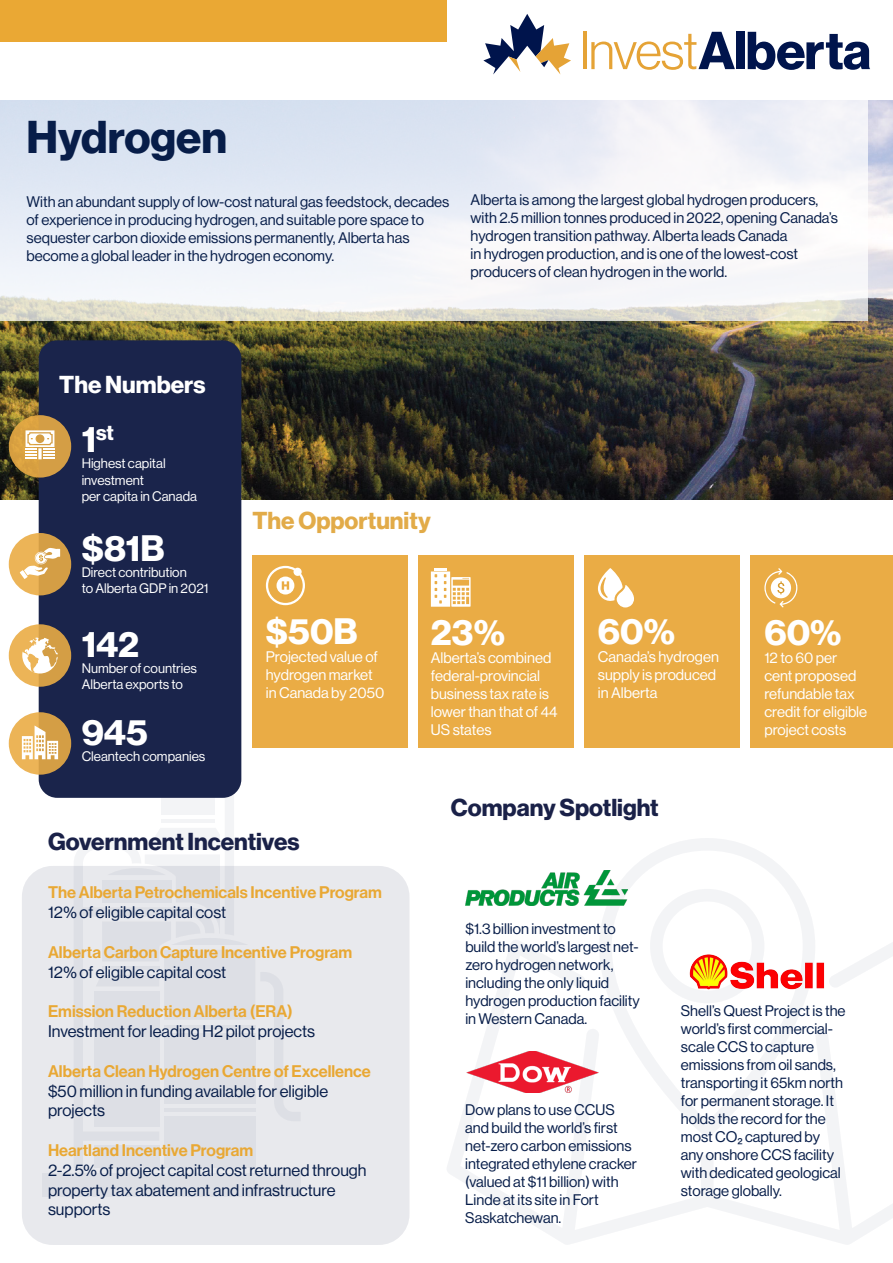
<style>
.page{position:relative;width:893px;height:1263px;background:#fff}
.page>*{position:absolute;margin:0;border:0;box-sizing:border-box;transform-origin:0 0}
.t1{font:45px "N Haas Grotesk DS Pro 75 Bd";color:#071d49}
.t2{font:36px "N Haas Grotesk DS Pro 75 Bd";color:#fff}
.t3{font:24px "N Haas Grotesk DS Pro 75 Bd";color:#1a2148}
.t4{font:24px "N Haas Grotesk DS Pro 75 Bd";color:#e2ab48}
.t5{font:24px "N Haas Grotesk DS Pro 75 Bd";color:#fff}
.t6{font:21px "N Haas Grotesk DS Pro 75 Bd";color:#fff}
.t7{font:16.5px/19.8px "N Haas Grotesk DS Pro 55 Rg";color:#071d49}
.t8{font:16.5px "N Haas Grotesk DS Pro 65 Md";color:#e9a834}
.t9{font:15px/18px "N Haas Grotesk DS Pro 55 Rg";color:#071d49}
.t10{font:15px/18px "N Haas Grotesk DS Pro 55 Rg";color:#fff}
.t11{font:13.5px/16.2px "N Haas Grotesk DS Pro 55 Rg";color:#fff}
.s1{font-size:36px}
</style>
<div class="page">
<svg style="left:153px;top:672px;width:148px;height:194px"></svg>
<svg style="left:74px;top:840px;width:140px;height:26px;fill:#f3f4f6"></svg>
<div style="left:22px;top:866px;width:387px;height:379px;background:#e8e9ed;border-radius:31px"></div>
<img style="left:0;top:101px;width:893px;height:399px">
<svg style="left:0;top:100px;width:868px;height:220px"></svg>
<div style="left:0;top:0;width:446px;height:42px;background:#eaa834"></div>
<div style="left:39px;top:340px;width:202px;height:458px;background:#1a244b;border-radius:19px"></div>
<svg style="left:9px;top:415px;width:62px;height:63px;background:#d59f45"></svg>
<div style="left:9px;top:533px;width:62px;height:62px;background:linear-gradient(to right,#f2ba5c,#cd9740);border-radius:50%"></div>
<svg style="left:9px;top:624px;width:62px;height:63px;background:#dda84f"></svg>
<div style="left:252px;top:555px;width:156px;height:192px;background:#eaac45"></div>
<hr style="left:583px;top:32px;width:4px;height:37px;background:#e5a336">
<svg style="left:591px;top:32px;width:144px;height:38px"></svg>
<div style="left:736px;top:32px;width:9px;height:37px;background:#00144c"></div>
<svg style="left:748px;top:32px;width:122px;height:38px"></svg>
<svg style="left:483px;top:14px;width:88px;height:61px"></svg>
<div style="left:418px;top:555px;width:156px;height:192px;background:#eaac45"></div>
<svg style="left:26px;top:430px;width:28px;height:29px"></svg>
<svg style="left:20px;top:548px;width:40px;height:31px"></svg>
<svg style="left:9px;top:712px;width:62px;height:63px;background:#dda850"></svg>
<svg style="left:22px;top:725px;width:36px;height:34px"></svg>
<svg style="left:22px;top:637px;width:36px;height:36px"></svg>
<svg style="left:266px;top:566px;width:39px;height:39px"></svg>
<svg style="left:431px;top:568px;width:40px;height:39px"></svg>
<div style="left:584px;top:555px;width:156px;height:192px;background:#eaac45"></div>
<div style="left:750px;top:555px;width:143px;height:192px;background:#eaac45"></div>
<svg style="left:598px;top:568px;width:36px;height:39px"></svg>
<svg style="left:764px;top:568px;width:33px;height:39px"></svg>
<svg style="left:447px;top:940px;width:446px;height:305px"></svg>
<svg style="left:599px;top:838px;width:216px;height:299px"></svg>
<svg style="left:650px;top:889px;width:114px;height:114px"></svg>
<img style="left:465px;top:871px;width:162px;height:34px">
<img style="left:465px;top:1052px;width:134px;height:41px">
<img style="left:681px;top:950px;width:155px;height:47px">
<p class="t1" style="left:27px;top:111px;width:202px">Hydrogen</p>
<p class="t9" style="left:27px;top:193px;width:424px">With an abundant supply of low-cost natural gas feedstock, decades of experience in producing hydrogen, and suitable pore space to sequester carbon dioxide emissions permanently, Alberta has become a global leader in the hydrogen economy.</p>
<p class="t9" style="left:471px;top:191px;width:369px">Alberta is among the largest global hydrogen producers, with 2.5 million tonnes produced in 2022, opening Canada’s hydrogen transition pathway. Alberta leads Canada<br>in hydrogen production, and is one of the lowest-cost producers of clean hydrogen in the world.</p>
<p class="t5" style="left:59px;top:371px;width:148px">The Numbers</p>
<p class="t6" style="left:82px;top:420px;width:34px"><span class="s1">1</span>st</p>
<p class="t11" style="left:82px;top:456px;width:85px">Highest capital investment</p>
<p class="t11" style="left:82px;top:488px;width:117px">per capita in Canada</p>
<p class="t2" style="left:82px;top:527px;width:84px">$81B</p>
<p class="t11" style="left:82px;top:564px;width:107px">Direct contribution</p>
<p class="t11" style="left:82px;top:581px;width:128px">to Alberta GDP in 2021</p>
<p class="t2" style="left:82px;top:623px;width:59px">142</p>
<p class="t11" style="left:82px;top:660px;width:117px">Number of countries</p>
<p class="t11" style="left:82px;top:676px;width:103px">Alberta exports to</p>
<p class="t4" style="left:252px;top:506px;width:180px">The Opportunity</p>
<p class="t2" style="left:266px;top:610px;width:93px">$50B</p>
<p class="t10" style="left:266px;top:647px;width:120px">Projected value of hydrogen market in Canada by 2050</p>
<p class="t2" style="left:431px;top:611px;width:76px">23%</p>
<p class="t10" style="left:431px;top:649px;width:128px">Alberta’s combined federal-provincial business tax rate is lower than that of 44</p>
<p class="t2" style="left:598px;top:610px;width:79px">60%</p>
<p class="t10" style="left:598px;top:647px;width:123px">Canada’s hydrogen supply is produced in Alberta</p>
<p class="t2" style="left:82px;top:711px;width:68px">945</p>
<p class="t10" style="left:431px;top:721px;width:62px">US states</p>
<p class="t11" style="left:82px;top:748px;width:125px">Cleantech companies</p>
<p class="t3" style="left:451px;top:794px;width:209px">Company Spotlight</p>
<p class="t2" style="left:764px;top:611px;width:79px">60%</p>
<p class="t10" style="left:764px;top:649px;width:94px">12 to 60 per cent proposed refundable tax</p>
<p class="t10" style="left:764px;top:703px;width:104px">credit for eligible project costs</p>
<p class="t3" style="left:48px;top:828px;width:253px">Government Incentives</p>
<p class="t8" style="left:48px;top:883px;width:335px">The Alberta Petrochemicals Incentive Program</p>
<p class="t7" style="left:48px;top:903px;width:180px">12% of eligible capital cost</p>
<p class="t8" style="left:48px;top:942px;width:306px">Alberta Carbon Capture Incentive Program</p>
<p class="t7" style="left:48px;top:962px;width:180px">12% of eligible capital cost</p>
<p class="t8" style="left:48px;top:1002px;width:246px">Emission Reduction Alberta (ERA)</p>
<p class="t7" style="left:48px;top:1021px;width:268px">Investment for leading H2 pilot projects</p>
<p class="t8" style="left:48px;top:1061px;width:324px">Alberta Clean Hydrogen Centre of Excellence</p>
<p class="t7" style="left:48px;top:1081px;width:282px">$50 million in funding available for eligible projects</p>
<p class="t8" style="left:48px;top:1140px;width:207px">Heartland Incentive Program</p>
<p class="t7" style="left:48px;top:1160px;width:320px">2-2.5% of project capital cost returned through property tax abatement and infrastructure supports</p>
<p class="t9" style="left:465px;top:920px;width:175px">$1.3 billion investment to build the world’s largest net&shy;zero hydrogen network,</p>
<p class="t9" style="left:465px;top:974px;width:176px">including the only liquid hydrogen production facility in Western Canada.</p>
<p class="t9" style="left:465px;top:1101px;width:173px">Dow plans to use CCUS and build the world’s first net-zero carbon emissions integrated ethylene cracker (valued at $11 billion) with<br>Linde at its site in Fort<br>Saskatchewan.</p>
<p class="t9" style="left:681px;top:1002px;width:166px">Shell’s Quest Project is the world’s first commercial&shy;scale CCS to capture emissions from oil sands, transporting it 65km north for permanent storage. It holds the record for the most CO₂ captured by any onshore CCS facility with dedicated geological storage globally.</p>
</div>
